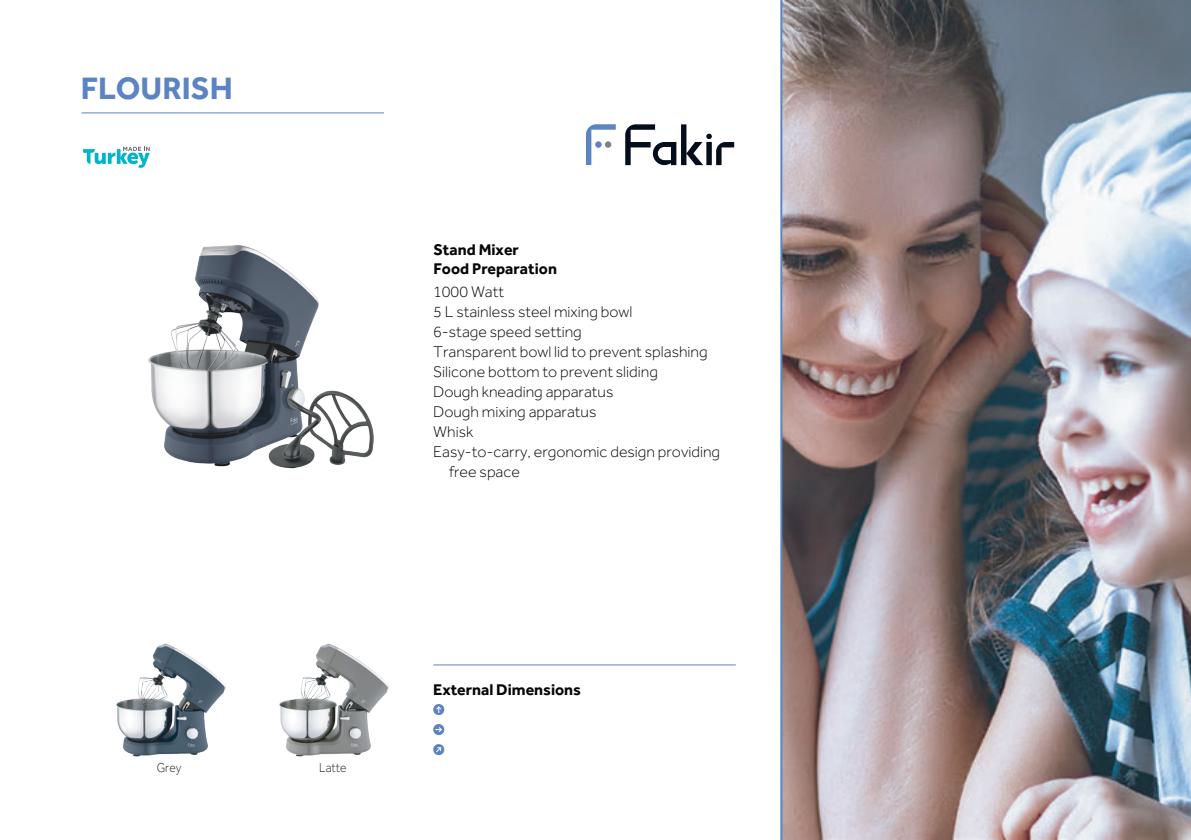
<style>
.page{position:relative;width:1191px;height:840px;background:#fff}
.page>*{position:absolute;margin:0;border:0;box-sizing:border-box;transform-origin:0 0}
.t1{font:700 32px "Effra";color:#5c84c3}
.t2{font:300 16px "Effra";color:#050504}
.t3{font:700 16px/19.2px "Effra";color:#050504}
.t4{font:300 13.4px "Effra";color:#231f20;scale:.9 1}
</style>
<div class="page">
<hr style="left:433px;top:664px;width:303px;height:1px;background:#5c84c3">
<hr style="left:82px;top:112px;width:302px;height:1px;background:#5c84c3">
<img style="left:780px;top:0;width:411px;height:839px">
<svg style="left:433px;top:703px;width:11px;height:11px"></svg>
<svg style="left:435px;top:705px;width:7px;height:7px"></svg>
<svg style="left:433px;top:723px;width:11px;height:11px"></svg>
<svg style="left:435px;top:725px;width:8px;height:7px"></svg>
<svg style="left:433px;top:744px;width:12px;height:11px"></svg>
<svg style="left:83px;top:147px;width:67px;height:21px"></svg>
<svg style="left:586px;top:124px;width:30px;height:41px"></svg>
<div style="left:605px;top:141px;width:6px;height:7px;background:#7e8387;border-radius:50%"></div>
<svg style="left:625px;top:124px;width:109px;height:41px"></svg>
<img style="left:116px;top:643px;width:110px;height:114px">
<img style="left:279px;top:643px;width:110px;height:114px">
<img style="left:148px;top:245px;width:226px;height:224px">
<h1 class="t1" style="left:81px;top:68px;width:153px">FLOURISH</h1>
<p class="t4" style="left:157px;top:759px;width:29px">Grey</p>
<p class="t4" style="left:319px;top:759px;width:32px">Latte</p>
<p class="t3" style="left:433px;top:239px;width:125px">Stand Mixer<br>Food Preparation</p>
<p class="t2" style="left:433px;top:282px;width:72px">1000 Watt</p>
<p class="t2" style="left:433px;top:302px;width:201px">5 L stainless steel mixing bowl</p>
<p class="t2" style="left:433px;top:322px;width:150px">6-stage speed setting</p>
<p class="t2" style="left:433px;top:342px;width:276px">Transparent bowl lid to prevent splashing</p>
<p class="t2" style="left:433px;top:362px;width:226px">Silicone bottom to prevent sliding</p>
<p class="t2" style="left:433px;top:382px;width:182px">Dough kneading apparatus</p>
<p class="t2" style="left:433px;top:402px;width:165px">Dough mixing apparatus</p>
<p class="t2" style="left:433px;top:422px;width:42px">Whisk</p>
<p class="t2" style="left:433px;top:442px;width:288px">Easy-to-carry, ergonomic design providing</p>
<p class="t2" style="left:449px;top:462px;width:72px">free space</p>
<p class="t3" style="left:433px;top:679px;width:149px">External Dimensions</p>
</div>
